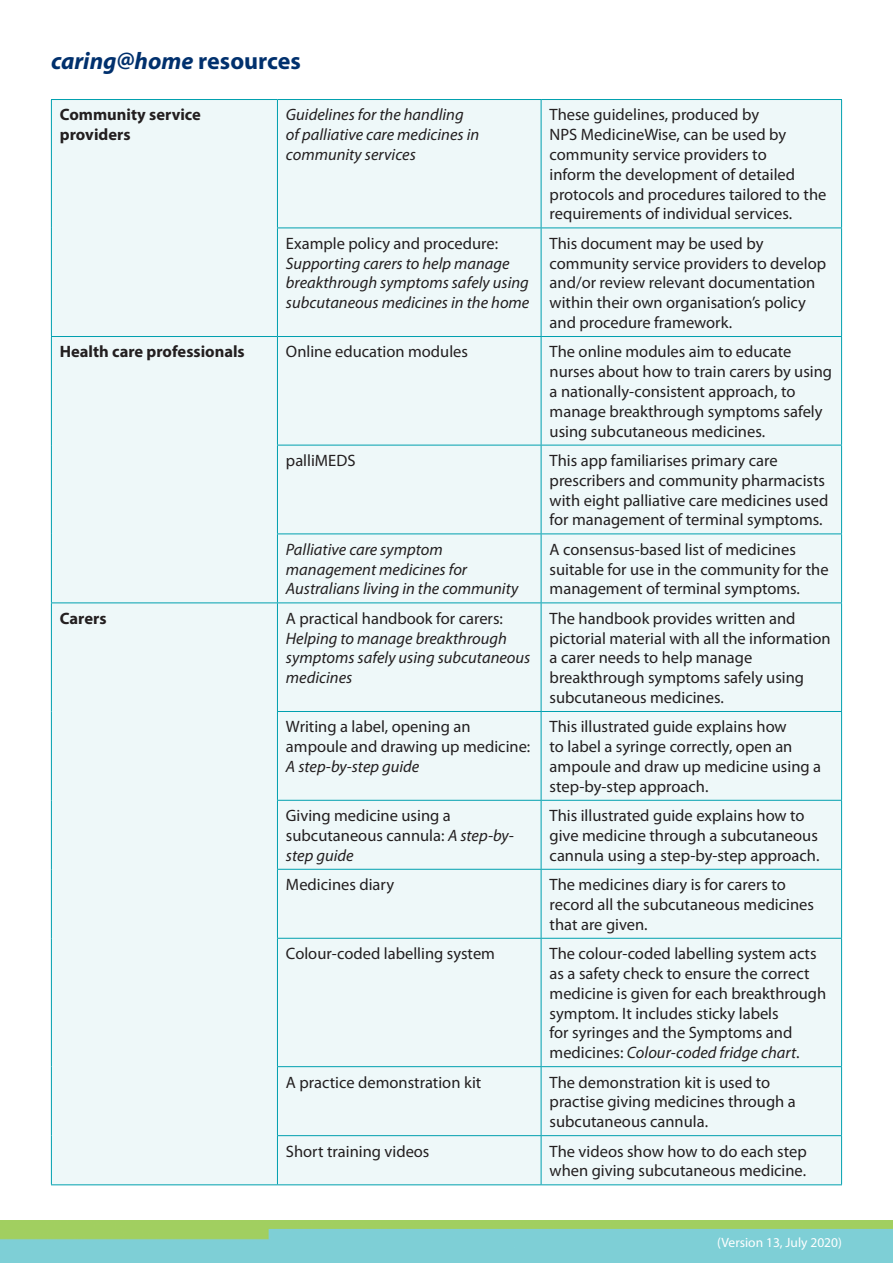
<style>
.page{position:relative;width:893px;height:1263px;background:#fff}
.page>*{position:absolute;margin:0;border:0;box-sizing:border-box;transform-origin:0 0}
.t1{font:italic 700 24px "Myriad";color:#00306d}
.t2{font:16.5px/19.8px "Myriad Pro";color:#231f20}
.t3{font:italic 16.5px/19.8px "Myriad Pro";color:#231f20}
.t4{font:700 16.5px/19.8px "Myriad Pro";color:#231f20}
.t5{font:13.5px "Myriad Pro";color:#fff}
.s1{font-style:normal}
.s2{font-style:italic}
</style>
<div class="page">
<div style="left:52px;top:100px;width:789px;height:1084px;background:#eef8f9"></div>
<hr style="left:51px;top:99px;width:226px;height:1px;background:#00a0af">
<hr style="left:51px;top:100px;width:1px;height:128px;background:#00a0af">
<hr style="left:277px;top:99px;width:264px;height:1px;background:#00a0af">
<hr style="left:277px;top:100px;width:1px;height:128px;background:#00a0af">
<hr style="left:541px;top:99px;width:301px;height:1px;background:#00a0af">
<hr style="left:541px;top:100px;width:1px;height:128px;background:#00a0af">
<hr style="left:841px;top:100px;width:1px;height:128px;background:#00a0af">
<hr style="left:51px;top:228px;width:1px;height:108px;background:#00a0af">
<hr style="left:277px;top:228px;width:264px;height:1px;background:#00a0af">
<hr style="left:277px;top:228px;width:1px;height:108px;background:#00a0af">
<hr style="left:541px;top:228px;width:301px;height:1px;background:#00a0af">
<hr style="left:541px;top:228px;width:1px;height:108px;background:#00a0af">
<hr style="left:841px;top:228px;width:1px;height:108px;background:#00a0af">
<hr style="left:51px;top:336px;width:226px;height:1px;background:#00a0af">
<hr style="left:51px;top:337px;width:1px;height:108px;background:#00a0af">
<hr style="left:277px;top:336px;width:264px;height:1px;background:#00a0af">
<hr style="left:277px;top:337px;width:1px;height:108px;background:#00a0af">
<hr style="left:541px;top:336px;width:301px;height:1px;background:#00a0af">
<hr style="left:541px;top:337px;width:1px;height:108px;background:#00a0af">
<hr style="left:841px;top:337px;width:1px;height:108px;background:#00a0af">
<hr style="left:51px;top:445px;width:1px;height:89px;background:#00a0af">
<hr style="left:277px;top:445px;width:264px;height:1px;background:#00a0af">
<hr style="left:277px;top:445px;width:1px;height:88px;background:#00a0af">
<hr style="left:541px;top:445px;width:301px;height:1px;background:#00a0af">
<hr style="left:541px;top:445px;width:1px;height:88px;background:#00a0af">
<hr style="left:841px;top:445px;width:1px;height:88px;background:#00a0af">
<hr style="left:51px;top:534px;width:1px;height:68px;background:#00a0af">
<hr style="left:277px;top:533px;width:264px;height:1px;background:#00a0af">
<hr style="left:277px;top:534px;width:1px;height:68px;background:#00a0af">
<hr style="left:541px;top:533px;width:301px;height:1px;background:#00a0af">
<hr style="left:541px;top:534px;width:1px;height:68px;background:#00a0af">
<hr style="left:841px;top:534px;width:1px;height:68px;background:#00a0af">
<hr style="left:51px;top:602px;width:226px;height:1px;background:#00a0af">
<hr style="left:51px;top:603px;width:1px;height:108px;background:#00a0af">
<hr style="left:277px;top:602px;width:264px;height:1px;background:#00a0af">
<hr style="left:277px;top:603px;width:1px;height:108px;background:#00a0af">
<hr style="left:541px;top:602px;width:301px;height:1px;background:#00a0af">
<hr style="left:541px;top:603px;width:1px;height:108px;background:#00a0af">
<hr style="left:841px;top:603px;width:1px;height:108px;background:#00a0af">
<hr style="left:51px;top:711px;width:1px;height:89px;background:#00a0af">
<hr style="left:277px;top:711px;width:264px;height:1px;background:#00a0af">
<hr style="left:277px;top:712px;width:1px;height:88px;background:#00a0af">
<hr style="left:541px;top:711px;width:301px;height:1px;background:#00a0af">
<hr style="left:541px;top:712px;width:1px;height:88px;background:#00a0af">
<hr style="left:841px;top:712px;width:1px;height:88px;background:#00a0af">
<hr style="left:51px;top:800px;width:1px;height:69px;background:#00a0af">
<hr style="left:277px;top:800px;width:264px;height:1px;background:#00a0af">
<hr style="left:277px;top:801px;width:1px;height:68px;background:#00a0af">
<hr style="left:541px;top:800px;width:301px;height:1px;background:#00a0af">
<hr style="left:541px;top:801px;width:1px;height:68px;background:#00a0af">
<hr style="left:841px;top:801px;width:1px;height:68px;background:#00a0af">
<hr style="left:51px;top:869px;width:1px;height:69px;background:#00a0af">
<hr style="left:277px;top:869px;width:264px;height:1px;background:#00a0af">
<hr style="left:277px;top:870px;width:1px;height:68px;background:#00a0af">
<hr style="left:541px;top:869px;width:301px;height:1px;background:#00a0af">
<hr style="left:541px;top:870px;width:1px;height:68px;background:#00a0af">
<hr style="left:841px;top:870px;width:1px;height:68px;background:#00a0af">
<hr style="left:51px;top:938px;width:1px;height:129px;background:#00a0af">
<hr style="left:277px;top:938px;width:264px;height:1px;background:#00a0af">
<hr style="left:277px;top:939px;width:1px;height:127px;background:#00a0af">
<hr style="left:541px;top:938px;width:301px;height:1px;background:#00a0af">
<hr style="left:541px;top:939px;width:1px;height:127px;background:#00a0af">
<hr style="left:841px;top:939px;width:1px;height:127px;background:#00a0af">
<hr style="left:51px;top:1067px;width:1px;height:69px;background:#00a0af">
<hr style="left:277px;top:1066px;width:264px;height:1px;background:#00a0af">
<hr style="left:277px;top:1067px;width:1px;height:68px;background:#00a0af">
<hr style="left:541px;top:1066px;width:301px;height:1px;background:#00a0af">
<hr style="left:541px;top:1067px;width:1px;height:68px;background:#00a0af">
<hr style="left:841px;top:1067px;width:1px;height:68px;background:#00a0af">
<hr style="left:51px;top:1136px;width:1px;height:48px;background:#00a0af">
<hr style="left:277px;top:1135px;width:264px;height:1px;background:#00a0af">
<hr style="left:277px;top:1136px;width:1px;height:48px;background:#00a0af">
<hr style="left:541px;top:1135px;width:301px;height:1px;background:#00a0af">
<hr style="left:541px;top:1136px;width:1px;height:48px;background:#00a0af">
<hr style="left:841px;top:1136px;width:1px;height:48px;background:#00a0af">
<hr style="left:51px;top:1184px;width:226px;height:1px;background:#00a0af">
<hr style="left:277px;top:1184px;width:264px;height:1px;background:#00a0af">
<hr style="left:541px;top:1184px;width:301px;height:1px;background:#00a0af">
<img style="left:0;top:1220px;width:893px;height:43px">
<p class="t1" style="left:51px;top:49px;width:251px">caring@home <span class="s1">resources</span></p>
<p class="t4" style="left:60px;top:104px;width:142px">Community service providers</p>
<p class="t3" style="left:286px;top:105px;width:195px">Guidelines for the handling of palliative care medicines in community services</p>
<p class="t2" style="left:550px;top:105px;width:278px">These guidelines, produced by<br>NPS MedicineWise, can be used by community service providers to<br>inform the development of detailed protocols and procedures tailored to the requirements of individual services.</p>
<p class="t3" style="left:286px;top:233px;width:245px"><span class="s1">Example policy and procedure:<br></span>Supporting carers to help manage breakthrough symptoms safely using subcutaneous medicines in the home</p>
<p class="t2" style="left:550px;top:233px;width:278px">This document may be used by community service providers to develop and/or review relevant documentation within their own organisation’s policy and procedure framework.</p>
<p class="t4" style="left:60px;top:341px;width:186px">Health care professionals</p>
<p class="t2" style="left:286px;top:342px;width:184px">Online education modules</p>
<p class="t2" style="left:550px;top:342px;width:284px">The online modules aim to educate nurses about how to train carers by using a nationally-consistent approach, to manage breakthrough symptoms safely using subcutaneous medicines.</p>
<p class="t2" style="left:286px;top:450px;width:71px">palliMEDS</p>
<p class="t2" style="left:550px;top:450px;width:280px">This app familiarises primary care prescribers and community pharmacists with eight palliative care medicines used for management of terminal symptoms.</p>
<p class="t3" style="left:286px;top:539px;width:234px">Palliative care symptom management medicines for<br>Australians living in the community</p>
<p class="t2" style="left:550px;top:539px;width:281px">A consensus-based list of medicines suitable for use in the community for the management of terminal symptoms.</p>
<p class="t4" style="left:60px;top:608px;width:48px">Carers</p>
<p class="t3" style="left:286px;top:608px;width:246px"><span class="s1">A practical handbook for carers:<br></span>Helping to manage breakthrough symptoms safely using subcutaneous medicines</p>
<p class="t2" style="left:550px;top:608px;width:282px">The handbook provides written and pictorial material with all the information a carer needs to help manage breakthrough symptoms safely using subcutaneous medicines.</p>
<p class="t2" style="left:286px;top:717px;width:246px">Writing a label, opening an ampoule and drawing up medicine:<br><span class="s2">A step-by-step guide</span></p>
<p class="t2" style="left:550px;top:717px;width:273px">This illustrated guide explains how<br>to label a syringe correctly, open an ampoule and draw up medicine using a step-by-step approach.</p>
<p class="t2" style="left:286px;top:805px;width:229px">Giving medicine using a subcutaneous cannula: <span class="s2">A step-by&shy;step guide</span></p>
<p class="t2" style="left:550px;top:805px;width:271px">This illustrated guide explains how to give medicine through a subcutaneous cannula using a step-by-step approach.</p>
<p class="t2" style="left:286px;top:874px;width:110px">Medicines diary</p>
<p class="t2" style="left:550px;top:874px;width:266px">The medicines diary is for carers to record all the subcutaneous medicines that are given.</p>
<p class="t2" style="left:286px;top:943px;width:211px">Colour-coded labelling system</p>
<p class="t2" style="left:550px;top:943px;width:278px">The colour-coded labelling system acts as a safety check to ensure the correct medicine is given for each breakthrough symptom. It includes sticky labels<br>for syringes and the Symptoms and medicines: <span class="s2">Colour-coded fridge chart</span>.</p>
<p class="t2" style="left:286px;top:1072px;width:197px">A practice demonstration kit</p>
<p class="t2" style="left:550px;top:1072px;width:248px">The demonstration kit is used to practise giving medicines through a subcutaneous cannula.</p>
<p class="t2" style="left:286px;top:1141px;width:145px">Short training videos</p>
<p class="t2" style="left:550px;top:1141px;width:259px">The videos show how to do each step when giving subcutaneous medicine.</p>
<p class="t5" style="left:717px;top:1234px;width:126px">(Version 13, July 2020)</p>
</div>
